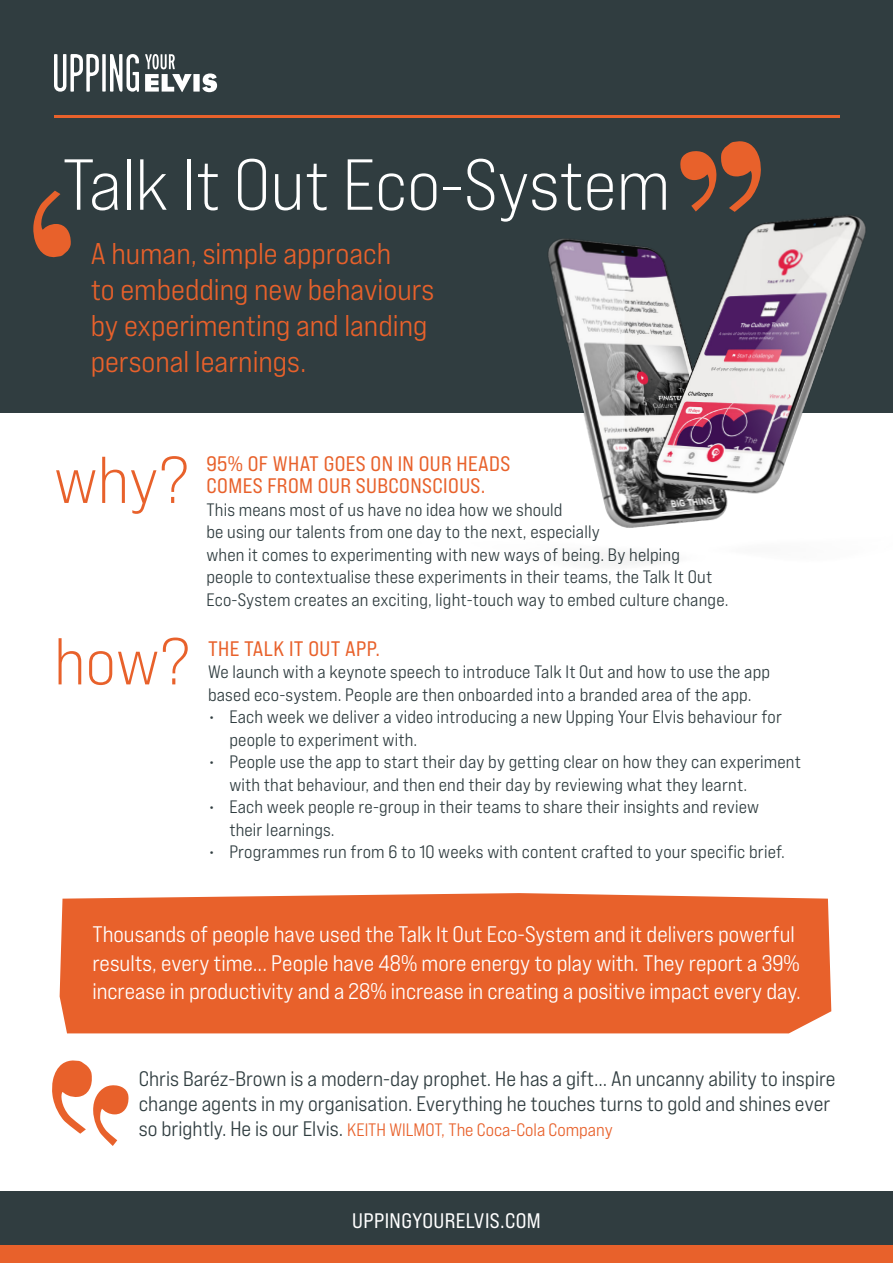
<style>
.page{position:relative;width:893px;height:1263px;background:#fff}
.page>*{position:absolute;margin:0;border:0;box-sizing:border-box;transform-origin:0 0}
.t1{font:72px "Bebas Neue Pro Exp Bk";color:#fff}
.t2{font:66px "Bebas Neue Pro Exp Bk";color:#e8612b}
.t3{font:30px/36px "Bebas Neue Pro Exp Md";color:#e8612b}
.t4{font:22.5px/28.5px "Bebas Neue Pro Exp Md";color:#fff}
.t5{font:21px/25.2px "Bebas Neue Pro Exp Md";color:#303d40}
.t6{font:21px/22.5px "Bebas Neue Pro Exp Rg";letter-spacing:.02em;color:#e8612b}
.t7{font:21px "Bebas Neue Pro Exp Rg";letter-spacing:.02em;color:#fff}
.t8{font:18px/22.5px "Bebas Neue Pro Exp Md";letter-spacing:.01em;color:#303d40}
.t9{font:18px "Bebas Neue Pro Exp Md";color:#e8612b}
.s1{font-size:21px;color:#303d40}
</style>
<div class="page">
<div style="left:0;top:0;width:893px;height:412px;background:#303d40"></div>
<svg style="left:54px;top:54px;width:85px;height:38px"></svg>
<div style="left:193px;top:74px;width:7px;height:18px;background:#fff"></div>
<svg style="left:202px;top:73px;width:15px;height:19px"></svg>
<svg style="left:145px;top:54px;width:47px;height:38px"></svg>
<svg style="left:52px;top:1060px;width:77px;height:86px"></svg>
<div style="left:0;top:1192px;width:893px;height:54px;background:#303d40"></div>
<div style="left:0;top:1246px;width:893px;height:17px;background:#e8612b"></div>
<div style="left:60px;top:893px;width:771px;height:140px;background:#e8612b"></div>
<hr style="left:54px;top:115px;width:785px;height:2px;background:#e8612b">
<svg style="left:680px;top:141px;width:81px;height:53px"></svg>
<svg style="left:33px;top:191px;width:38px;height:67px"></svg>
<img style="left:384px;top:194px;width:509px;height:371px">
<h1 class="t1" style="left:62px;top:141px;width:610px">Talk It Out Eco-System</h1>
<h3 class="t3" style="left:91px;top:235px;width:345px">A human, simple approach<br>to embedding new behaviours by experimenting and landing personal learnings.</h3>
<h2 class="t2" style="left:54px;top:440px;width:137px">why?</h2>
<h2 class="t2" style="left:54px;top:621px;width:138px">how?</h2>
<p class="t6" style="left:206px;top:452px;width:306px">95% OF WHAT GOES ON IN OUR HEADS<br>COMES FROM OUR SUBCONSCIOUS.</p>
<p class="t8" style="left:206px;top:498px;width:524px">This means most of us have no idea how we should<br>be using our talents from one day to the next, especially<br>when it comes to experimenting with new ways of being. By helping people to contextualise these experiments in their teams, the Talk It Out Eco-System creates an exciting, light-touch way to embed culture change.</p>
<p class="t6" style="left:208px;top:637px;width:174px">THE TALK IT OUT APP.</p>
<p class="t8" style="left:208px;top:660px;width:564px">We launch with a keynote speech to introduce Talk It Out and how to use the app based eco-system. People are then onboarded into a branded area of the app.</p>
<p class="t8" style="left:229px;top:705px;width:554px;text-indent:-21px">• Each week we deliver a video introducing a new Upping Your Elvis behaviour for people to experiment with.</p>
<p class="t8" style="left:229px;top:750px;width:573px;text-indent:-21px">• People use the app to start their day by getting clear on how they can experiment with that behaviour, and then end their day by reviewing what they learnt.</p>
<p class="t8" style="left:229px;top:795px;width:531px;text-indent:-21px">• Each week people re-group in their teams to share their insights and review their learnings.</p>
<p class="t8" style="left:208px;top:840px;width:578px">• Programmes run from 6 to 10 weeks with content crafted to your specific brief.</p>
<p class="t4" style="left:92px;top:920px;width:710px">Thousands of people have used the Talk It Out Eco-System and it delivers powerful results, every time... People have 48% more energy to play with. They report a 39% increase in productivity and a 28% increase in creating a positive impact every day.</p>
<p class="t5" style="left:139px;top:1065px;width:698px">Chris Baréz-Brown is a modern-day prophet. He has a gift... An uncanny ability to inspire change agents in my organisation. Everything he touches turns to gold and shines ever</p>
<p class="t9" style="left:139px;top:1119px;width:475px"><span class="s1">so brightly. He is our Elvis.</span> KEITH WILMOT, The Coca-Cola Company</p>
<p class="t7" style="left:352px;top:1207px;width:190px">UPPINGYOURELVIS.COM</p>
</div>
